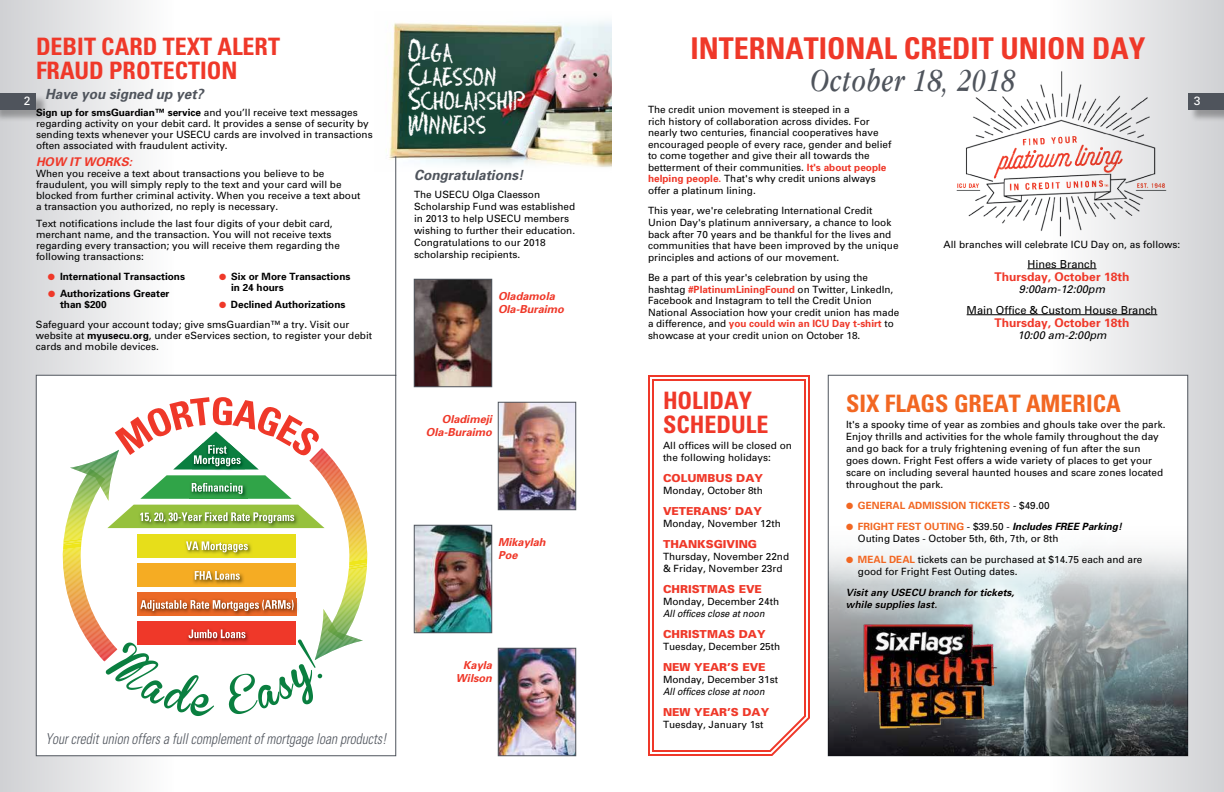
<style>
.page{position:relative;width:1224px;height:792px;background:#fff}
.page>*{position:absolute;margin:0;border:0;box-sizing:border-box;transform-origin:0 0}
.t1{font:italic condensed 33px "Garamond IT Cby BT";letter-spacing:.03em;color:#4f545c;scale:.95 1}
.t2{font:700 condensed 30px "Univers";color:#ef3829}
.t3{font:26.4px/24px "Chalk Dust Regular SWFTE";color:#fff;scale:.67 1}
.t4{font:700 condensed 24px/24px "Univers";color:#ef3829}
.t5{font:700 condensed 24px "Univers";color:#f26722}
.t6{font:italic 300 condensed 15px "Univers";color:#4f545c;scale:.9 1}
.t7{font:italic 700 14px "Univers";color:#4f545c}
.t8{font:700 12px "Univers";color:#ef3829}
.t9{font:italic 700 12px "Univers";color:#ef3829}
.t10{font:12px "Univers";color:#fff}
.t11{font:900 11px "Univers";color:#ef3829}
.t12{font:italic 700 11px/13px "Univers";color:#ef3829}
.t13{font:11px "Univers";color:#000}
.t14{font:italic 11px "Univers";color:#000}
.t15{font:10px/12px "Univers";color:#000}
.t16{font:700 10px/11px "Univers";color:#000}
.t17{font:italic 700 10px/12px "Univers";color:#000}
.t18{font:italic 10px "Univers";color:#000;scale:.9 1}
.t19{font:700 10px "Univers";color:#f26722}
.s1{font-weight:700}
.s2{color:#ef3829}
.s3{font-weight:700;color:#ef3829}
.s4{font-weight:400;color:#000}
.s5{color:#f26722}
.s6{font-weight:700;color:#f26722}
.s7{font-weight:700;font-style:italic}
</style>
<div class="page">
<img style="left:386px;top:21px;width:226px;height:151px">
<div style="left:1050px;top:0;width:174px;height:792px;background:linear-gradient(to right,#fdfdfd,#d0d1d4)"></div>
<div style="left:0;top:0;width:174px;height:792px;background:linear-gradient(to right,#d0d1d4,#fdfdfd)"></div>
<div style="left:0;top:94px;width:49px;height:28px;background:#000;opacity:.3"></div>
<div style="left:0;top:93px;width:36px;height:17px;background:#4f545c"></div>
<hr style="left:396px;top:156px;width:1px;height:220px;background:#4f545c">
<svg style="left:648px;top:375px;width:162px;height:381px"></svg>
<svg style="left:651px;top:378px;width:156px;height:375px"></svg>
<div style="left:828px;top:375px;width:360px;height:381px;background:#fff;border:1px solid #4f545c"></div>
<div style="left:1190px;top:94px;width:34px;height:28px;background:#000;opacity:.3"></div>
<div style="left:1188px;top:93px;width:36px;height:17px;background:#4f545c"></div>
<div style="left:36px;top:375px;width:360px;height:381px;background:#fff"></div>
<svg style="left:62px;top:397px;width:306px;height:319px"></svg>
<div style="left:36px;top:375px;width:360px;height:381px;border:1px solid #4f545c"></div>
<img style="left:956px;top:53px;width:228px;height:210px">
<hr style="left:1027px;top:268px;width:70px;height:1px;background:#000">
<hr style="left:967px;top:314px;width:190px;height:1px;background:#000">
<img style="left:416px;top:281px;width:74px;height:104px">
<div style="left:414px;top:279px;width:78px;height:108px;border:1px solid #4f545c"></div>
<img style="left:500px;top:404px;width:74px;height:104px">
<div style="left:498px;top:402px;width:78px;height:108px;border:1px solid #4f545c"></div>
<img style="left:416px;top:527px;width:74px;height:104px">
<div style="left:414px;top:525px;width:78px;height:108px;border:1px solid #4f545c"></div>
<img style="left:500px;top:650px;width:74px;height:104px">
<div style="left:498px;top:648px;width:78px;height:108px;border:1px solid #4f545c"></div>
<img style="left:828px;top:504px;width:360px;height:252px">
<img style="left:860px;top:620px;width:139px;height:116px">
<div style="left:836px;top:383px;width:338px;height:237px;background:#fff;opacity:.75"></div>
<h3 class="t4" style="left:36px;top:34px;width:246px">DEBIT CARD TEXT ALERT<br>FRAUD PROTECTION</h3>
<h3 class="t7" style="left:45px;top:85px;width:160px">Have you signed up yet?</h3>
<p class="t15" style="left:36px;top:106px;width:338px;line-height:11px"><span class="s1">Sign up for smsGuardian™ service</span> and you’ll receive text messages regarding activity on your debit card. It provides a sense of security by sending texts whenever your USECU cards are involved in transactions often associated with fraudulent activity.</p>
<p class="t9" style="left:36px;top:154px;width:98px">HOW IT WORKS:</p>
<p class="t15" style="left:36px;top:167px;width:326px;line-height:11px">When you receive a text about transactions you believe to be fraudulent, you will simply reply to the text and your card will be blocked from further criminal activity. When you receive a text about a transaction you authorized, no reply is necessary.</p>
<p class="t15" style="left:36px;top:217px;width:305px;line-height:11px">Text notifications include the last four digits of your debit card, merchant name, and the transaction. You will not receive texts regarding every transaction; you will receive them regarding the following transactions:</p>
<p class="t16" style="left:48px;top:270px;width:139px"><span class="s2">●</span> International Transactions</p>
<p class="t16" style="left:60px;top:287px;width:111px;text-indent:-12px"><span class="s2">●</span> Authorizations Greater than $200</p>
<p class="t10" style="left:24px;top:93px;width:8px">2</p>
<p class="t16" style="left:231px;top:270px;width:121px;text-indent:-12px"><span class="s2">●</span> Six or More Transactions in 24 hours</p>
<p class="t15" style="left:36px;top:294px;width:315px;line-height:20.4px;text-indent:183px"><span class="s2">●</span> <span class="s1">Declined Authorizations<br></span>Safeguard your account today; give smsGuardian™ a try. Visit our</p>
<p class="t15" style="left:36px;top:330px;width:338px;line-height:11px">website at <span class="s1">myusecu.org</span>, under eServices section, to register your debit cards and mobile devices.</p>
<h3 class="t3" style="left:408px;top:39px;width:176px">Olga<br>Claesson<br>Scholarship<br>Winners</h3>
<h3 class="t7" style="left:414px;top:166px;width:111px">Congratulations!</h3>
<p class="t15" style="left:414px;top:188px;width:163px">The USECU Olga Claesson<br>Scholarship Fund was established in 2013 to help USECU members wishing to further their education.<br>Congratulations to our 2018 scholarship recipients.</p>
<p class="t12" style="left:498px;top:289px;width:68px">Oladamola<br>Ola-Buraimo</p>
<p class="t12" style="left:426px;top:412px;width:68px;text-align:right">Oladimeji<br>Ola-Buraimo</p>
<h3 class="t6" style="left:45px;top:730px;width:380px">Your credit union offers a full complement of mortgage loan products!</h3>
<p class="t12" style="left:498px;top:535px;width:49px">Mikaylah<br>Poe</p>
<p class="t12" style="left:456px;top:658px;width:38px;text-align:right">Kayla<br>Wilson</p>
<h2 class="t2" style="left:690px;top:30px;width:457px">INTERNATIONAL CREDIT UNION DAY</h2>
<h1 class="t1" style="left:811px;top:62px;width:217px">October 18, 2018</h1>
<p class="t15" style="left:648px;top:104px;width:245px;line-height:11.5px">The credit union movement is steeped in a<br>rich history of collaboration across divides. For nearly two centuries, financial cooperatives have encouraged people of every race, gender and belief to come together and give their all towards the betterment of their communities. <span class="s3">It's about people helping people.</span> That's why credit unions always offer a platinum lining.</p>
<p class="t15" style="left:648px;top:205px;width:252px;line-height:11.5px">This year, we're celebrating International Credit Union Day's platinum anniversary, a chance to look back after 70 years and be thankful for the lives and communities that have been improved by the unique principles and actions of our movement.</p>
<p class="t15" style="left:648px;top:272px;width:253px;line-height:11.6px">Be a part of this year's celebration by using the hashtag <span class="s3">#PlatinumLiningFound</span> on Twitter, LinkedIn, Facebook and Instagram to tell the Credit Union National Association how your credit union has made a difference, and <span class="s3">you could win an ICU Day t-shirt</span> to showcase at your credit union on October 18.</p>
<p class="t15" style="left:944px;top:238px;width:238px">All branches will celebrate ICU Day on, as follows:</p>
<p class="t13" style="left:1027px;top:257px;width:71px">Hines Branch</p>
<p class="t8" style="left:995px;top:269px;width:136px">Thursday, October 18th</p>
<p class="t14" style="left:1019px;top:282px;width:88px">9:00am-12:00pm</p>
<p class="t13" style="left:967px;top:303px;width:192px">Main Office &amp; Custom House Branch</p>
<p class="t8" style="left:995px;top:315px;width:136px">Thursday, October 18th</p>
<p class="t14" style="left:1017px;top:328px;width:91px">10:00 am-2:00pm</p>
<p class="t10" style="left:1194px;top:93px;width:8px">3</p>
<h3 class="t4" style="left:663px;top:388px;width:107px">HOLIDAY<br>SCHEDULE</h3>
<p class="t15" style="left:663px;top:439px;width:130px">All offices will be closed on the following holidays:</p>
<p class="t11" style="left:663px;top:471px;width:102px">COLUMBUS DAY</p>
<p class="t15" style="left:663px;top:484px;width:102px">Monday, October 8th</p>
<p class="t11" style="left:663px;top:504px;width:100px">VETERANS’ DAY</p>
<p class="t15" style="left:663px;top:517px;width:119px">Monday, November 12th</p>
<p class="t11" style="left:663px;top:537px;width:96px">THANKSGIVING</p>
<p class="t15" style="left:663px;top:550px;width:128px">Thursday, November 22nd &amp; Friday, November 23rd</p>
<p class="t11" style="left:663px;top:582px;width:100px">CHRISTMAS EVE</p>
<p class="t15" style="left:663px;top:595px;width:118px">Monday, December 24th</p>
<p class="t18" style="left:663px;top:607px;width:114px">All offices close at noon</p>
<p class="t11" style="left:663px;top:627px;width:104px">CHRISTMAS DAY</p>
<p class="t15" style="left:663px;top:640px;width:119px">Tuesday, December 25th</p>
<p class="t11" style="left:663px;top:660px;width:104px">NEW YEAR’S EVE</p>
<p class="t15" style="left:663px;top:673px;width:117px">Monday, December 31st</p>
<p class="t18" style="left:663px;top:685px;width:114px">All offices close at noon</p>
<p class="t11" style="left:663px;top:705px;width:108px">NEW YEAR’S DAY</p>
<p class="t15" style="left:663px;top:718px;width:102px">Tuesday, January 1st</p>
<h3 class="t5" style="left:846px;top:388px;width:276px">SIX FLAGS GREAT AMERICA</h3>
<p class="t15" style="left:846px;top:418px;width:321px">It's a spooky time of year as zombies and ghouls take over the park.<br>Enjoy thrills and activities for the whole family throughout the day and go back for a truly frightening evening of fun after the sun goes down. Fright Fest offers a wide variety of places to get your scare on including several haunted houses and scare zones located throughout the park.</p>
<p class="t19" style="left:846px;top:499px;width:205px">● GENERAL ADMISSION TICKETS <span class="s4">- $49.00</span></p>
<p class="t15" style="left:858px;top:520px;width:265px;text-indent:-12px"><span class="s5">●</span> <span class="s6">FRIGHT FEST OUTING</span> - $39.50 - <span class="s7">Includes FREE Parking!<br></span>Outing Dates - October 5th, 6th, 7th, or 8th</p>
<p class="t15" style="left:858px;top:553px;width:286px;text-indent:-12px"><span class="s5">●</span> <span class="s6">MEAL DEAL</span> tickets can be purchased at $14.75 each and are good for Fright Fest Outing dates.</p>
<p class="t17" style="left:846px;top:586px;width:170px">Visit any USECU branch for tickets, while supplies last.</p>
</div>
